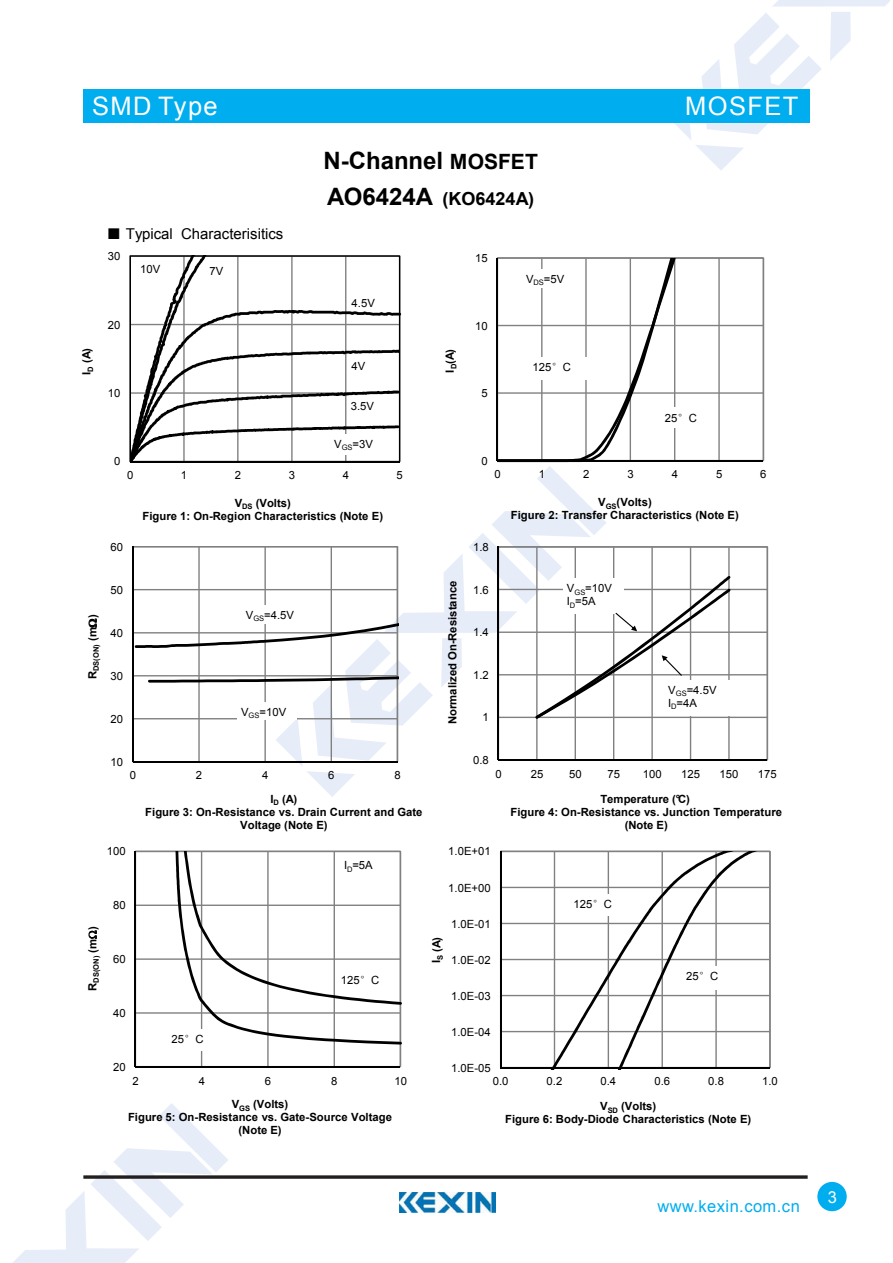
<style>
.page{position:relative;width:893px;height:1263px;background:#fff}
.page>*{position:absolute;margin:0;border:0;box-sizing:border-box;transform-origin:0 0}
.t1{font:25.5px "Arial";letter-spacing:.055em;color:#fff}
.t2{font:700 24px "Arial";color:#000}
.t3{font:700 18px "Arial";letter-spacing:.005em;color:#000}
.t4{font:16.5px "Arial";letter-spacing:.025em;color:#00adef}
.t5{font:16.5px "Arial";color:#fff}
.t6{font:15px "Arial";color:#000}
.t7{font:700 11.25px/13px "Arial";letter-spacing:.005em;color:#000;text-align:center}
.t8{font:11.25px/13px "Arial";letter-spacing:.005em;color:#000}
.t9{font:700 7.5px "Arial";color:#000}
.s1{font-family:"Sim Sun"}
.s2{font-size:21px}
.s3{font-size:24px}
.s4{font-family:"TT64 E9 BFA0 t CID Win Char Set FFFF H"}
</style>
<div class="page">
<svg style="left:674px;top:0;width:216px;height:170px"></svg>
<svg style="left:13px;top:1103px;width:215px;height:160px"></svg>
<div style="left:83px;top:89px;width:726px;height:34px;background:#00adef"></div>
<svg style="left:83px;top:1175px;width:725px;height:4px;background:#433f40"></svg>
<div style="left:817px;top:1182px;width:30px;height:29px;background:#00adef;border-radius:50%"></div>
<img style="left:400px;top:1193px;width:95px;height:20px">
<svg style="left:497px;top:258px;width:268px;height:204px"></svg>
<svg style="left:731px;top:546px;width:37px;height:215px"></svg>
<hr style="left:498px;top:759px;width:269px;height:2px;background:#000">
<div style="left:523px;top:270px;width:52px;height:18px;background:#fff"></div>
<svg style="left:132px;top:310px;width:599px;height:487px"></svg>
<svg style="left:130px;top:256px;width:270px;height:207px"></svg>
<div style="left:331px;top:434px;width:54px;height:21px;background:#fff"></div>
<div style="left:348px;top:397px;width:30px;height:20px;background:#fff"></div>
<svg style="left:501px;top:851px;width:29px;height:216px"></svg>
<hr style="left:500px;top:851px;width:1px;height:217px;background:#000">
<hr style="left:500px;top:1067px;width:270px;height:1px;background:#000">
<svg style="left:530px;top:851px;width:58px;height:218px"></svg>
<svg style="left:588px;top:851px;width:183px;height:218px"></svg>
<div style="left:683px;top:966px;width:51px;height:24px;background:#fff"></div>
<div style="left:570px;top:894px;width:53px;height:22px;background:#fff"></div>
<svg style="left:136px;top:851px;width:265px;height:216px"></svg>
<hr style="left:135px;top:851px;width:1px;height:216px;background:#000">
<hr style="left:135px;top:1066px;width:265px;height:1px;background:#000">
<svg style="left:174px;top:851px;width:228px;height:194px"></svg>
<div style="left:341px;top:856px;width:52px;height:19px;background:#fff"></div>
<div style="left:168px;top:1029px;width:48px;height:21px;background:#fff"></div>
<div style="left:338px;top:970px;width:55px;height:21px;background:#fff"></div>
<h1 class="t1" style="left:92px;top:89px;width:127px">SMD Type</h1>
<h3 class="t6" style="left:107px;top:224px;width:178px"><span class="s1">■</span> Typical Characterisitics</h3>
<p class="t8" style="left:108px;top:250px;width:14px">30</p>
<p class="t7" style="left:80px;top:375px;width:28px;rotate:-90deg">I<sub>D</sub> (A)</p>
<p class="t8" style="left:108px;top:318px;width:14px">20</p>
<p class="t8" style="left:108px;top:387px;width:14px">10</p>
<p class="t8" style="left:140px;top:263px;width:22px">10V</p>
<p class="t8" style="left:114px;top:455px;width:8px">0</p>
<p class="t8" style="left:209px;top:265px;width:15px">7V</p>
<h2 class="t2" style="left:323px;top:145px;width:216px">N-Channel <span class="s2">MOSFET</span></h2>
<h3 class="t3" style="left:327px;top:186px;width:208px"><span class="s3">AO6424A</span> (KO6424A)</h3>
<p class="t8" style="left:352px;top:297px;width:25px">4.5V</p>
<p class="t8" style="left:352px;top:359px;width:15px">4V</p>
<p class="t8" style="left:351px;top:400px;width:25px">3.5V</p>
<p class="t8" style="left:334px;top:437px;width:40px">V<sub>GS</sub>=3V</p>
<p class="t8" style="left:475px;top:252px;width:14px">15</p>
<p class="t7" style="left:444px;top:373px;width:25px;rotate:-90deg">I<sub>D</sub>(A)</p>
<p class="t8" style="left:475px;top:319px;width:14px">10</p>
<p class="t8" style="left:481px;top:387px;width:8px">5</p>
<p class="t8" style="left:481px;top:454px;width:8px">0</p>
<p class="t8" style="left:526px;top:273px;width:40px">V<sub>DS</sub>=5V</p>
<p class="t8" style="left:532px;top:361px;width:40px">125<span class="s4">°</span>C</p>
<h1 class="t1" style="left:685px;top:89px;width:115px">MOSFET</h1>
<p class="t8" style="left:665px;top:411px;width:34px">25<span class="s4">°</span>C</p>
<p class="t8" style="left:127px;top:469px;width:8px">0</p>
<p class="t8" style="left:181px;top:469px;width:8px">1</p>
<p class="t8" style="left:235px;top:469px;width:8px">2</p>
<p class="t8" style="left:289px;top:469px;width:8px">3</p>
<p class="t8" style="left:343px;top:469px;width:8px">4</p>
<p class="t8" style="left:396px;top:469px;width:8px">5</p>
<p class="t8" style="left:111px;top:540px;width:14px">60</p>
<p class="t7" style="left:142px;top:497px;width:242px">V<sub>DS</sub> (Volts)<br>Figure 1: On-Region Characteristics (Note E)</p>
<p class="t9" style="left:91px;top:679px;width:66px;rotate:-90deg"><sup>R</sup>DS(ON) <sup>(m</sup> <sup>)</sup></p>
<p class="t8" style="left:111px;top:583px;width:14px">50</p>
<p class="t8" style="left:111px;top:626px;width:14px">40</p>
<p class="t8" style="left:111px;top:669px;width:14px">30</p>
<p class="t8" style="left:111px;top:712px;width:14px">20</p>
<p class="t8" style="left:246px;top:609px;width:50px">V<sub>GS</sub>=4.5V</p>
<p class="t8" style="left:241px;top:705px;width:47px">V<sub>GS</sub>=10V</p>
<p class="t7" style="left:446px;top:724px;width:145px;rotate:-90deg">Normalized On-Resistance</p>
<p class="t8" style="left:494px;top:468px;width:8px">0</p>
<p class="t8" style="left:539px;top:468px;width:8px">1</p>
<p class="t8" style="left:583px;top:468px;width:8px">2</p>
<p class="t8" style="left:627px;top:468px;width:8px">3</p>
<p class="t8" style="left:672px;top:468px;width:8px">4</p>
<p class="t8" style="left:716px;top:468px;width:8px">5</p>
<p class="t8" style="left:760px;top:468px;width:8px">6</p>
<p class="t8" style="left:473px;top:541px;width:17px">1.8</p>
<p class="t8" style="left:473px;top:583px;width:17px">1.6</p>
<p class="t8" style="left:473px;top:626px;width:17px">1.4</p>
<p class="t8" style="left:473px;top:669px;width:17px">1.2</p>
<p class="t8" style="left:482px;top:711px;width:8px">1</p>
<p class="t7" style="left:511px;top:496px;width:229px">V<sub>GS</sub>(Volts)<br>Figure 2: Transfer Characteristics (Note E)</p>
<p class="t8" style="left:567px;top:582px;width:47px">V<sub>GS</sub>=10V<br>I<sub>D</sub>=5A</p>
<p class="t8" style="left:668px;top:683px;width:50px">V<sub>GS</sub>=4.5V<br>I<sub>D</sub>=4A</p>
<p class="t8" style="left:111px;top:755px;width:14px">10</p>
<p class="t8" style="left:473px;top:754px;width:17px">0.8</p>
<p class="t8" style="left:130px;top:769px;width:8px">0</p>
<p class="t8" style="left:196px;top:769px;width:8px">2</p>
<p class="t8" style="left:262px;top:769px;width:8px">4</p>
<p class="t8" style="left:328px;top:769px;width:8px">6</p>
<p class="t8" style="left:394px;top:769px;width:8px">8</p>
<p class="t8" style="left:495px;top:767px;width:8px">0</p>
<p class="t8" style="left:531px;top:767px;width:14px">25</p>
<p class="t8" style="left:569px;top:767px;width:14px">50</p>
<p class="t8" style="left:607px;top:767px;width:14px">75</p>
<p class="t8" style="left:643px;top:767px;width:20px">100</p>
<p class="t8" style="left:681px;top:767px;width:20px">125</p>
<p class="t8" style="left:719px;top:767px;width:20px">150</p>
<p class="t8" style="left:758px;top:767px;width:20px">175</p>
<p class="t7" style="left:270px;top:793px;width:28px">I (A)</p>
<p class="t9" style="left:274px;top:798px;width:7px">D</p>
<p class="t7" style="left:145px;top:806px;width:279px">Figure 3: On-Resistance vs. Drain Current and Gate<br>Voltage (Note E)</p>
<p class="t7" style="left:600px;top:793px;width:91px">Temperature (°C)</p>
<p class="t7" style="left:510px;top:806px;width:273px">Figure 4: On-Resistance vs. Junction Temperature (Note E)</p>
<p class="t8" style="left:107px;top:845px;width:20px">100</p>
<p class="t8" style="left:448px;top:845px;width:44px">1.0E+01</p>
<p class="t8" style="left:344px;top:859px;width:30px">I<sub>D</sub>=5A</p>
<p class="t8" style="left:448px;top:881px;width:44px">1.0E+00</p>
<p class="t8" style="left:113px;top:899px;width:14px">80</p>
<p class="t8" style="left:573px;top:898px;width:40px">125<span class="s4">°</span>C</p>
<p class="t9" style="left:91px;top:991px;width:66px;rotate:-90deg"><sup>R</sup>DS(ON) <sup>(m</sup> <sup>)</sup></p>
<p class="t8" style="left:113px;top:953px;width:14px">60</p>
<p class="t8" style="left:341px;top:973px;width:40px">125<span class="s4">°</span>C</p>
<p class="t7" style="left:430px;top:963px;width:28px;rotate:-90deg">I<sub>S</sub> (A)</p>
<p class="t8" style="left:451px;top:917px;width:41px">1.0E-01</p>
<p class="t8" style="left:451px;top:953px;width:41px">1.0E-02</p>
<p class="t8" style="left:451px;top:989px;width:41px">1.0E-03</p>
<p class="t8" style="left:686px;top:970px;width:34px">25<span class="s4">°</span>C</p>
<p class="t8" style="left:113px;top:1006px;width:14px">40</p>
<p class="t8" style="left:172px;top:1033px;width:34px">25<span class="s4">°</span>C</p>
<p class="t8" style="left:451px;top:1025px;width:41px">1.0E-04</p>
<p class="t8" style="left:113px;top:1060px;width:14px">20</p>
<p class="t8" style="left:451px;top:1061px;width:41px">1.0E-05</p>
<p class="t8" style="left:132px;top:1074px;width:8px">2</p>
<p class="t8" style="left:199px;top:1074px;width:8px">4</p>
<p class="t8" style="left:265px;top:1074px;width:8px">6</p>
<p class="t8" style="left:331px;top:1074px;width:8px">8</p>
<p class="t8" style="left:394px;top:1074px;width:14px">10</p>
<p class="t8" style="left:493px;top:1075px;width:17px">0.0</p>
<p class="t8" style="left:547px;top:1075px;width:17px">0.2</p>
<p class="t8" style="left:600px;top:1075px;width:17px">0.4</p>
<p class="t8" style="left:654px;top:1075px;width:17px">0.6</p>
<p class="t8" style="left:708px;top:1075px;width:17px">0.8</p>
<p class="t8" style="left:762px;top:1075px;width:17px">1.0</p>
<p class="t7" style="left:128px;top:1098px;width:265px">V<sub>GS</sub> (Volts)<br>Figure 5: On-Resistance vs. Gate-Source Voltage (Note E)</p>
<p class="t7" style="left:505px;top:1100px;width:248px">V<sub>SD</sub> (Volts)<br>Figure 6: Body-Diode Characteristics (Note E)</p>
<h3 class="t4" style="left:657px;top:1196px;width:144px">www.kexin.com.cn</h3>
<h3 class="t5" style="left:828px;top:1186px;width:11px">3</h3>
</div>
